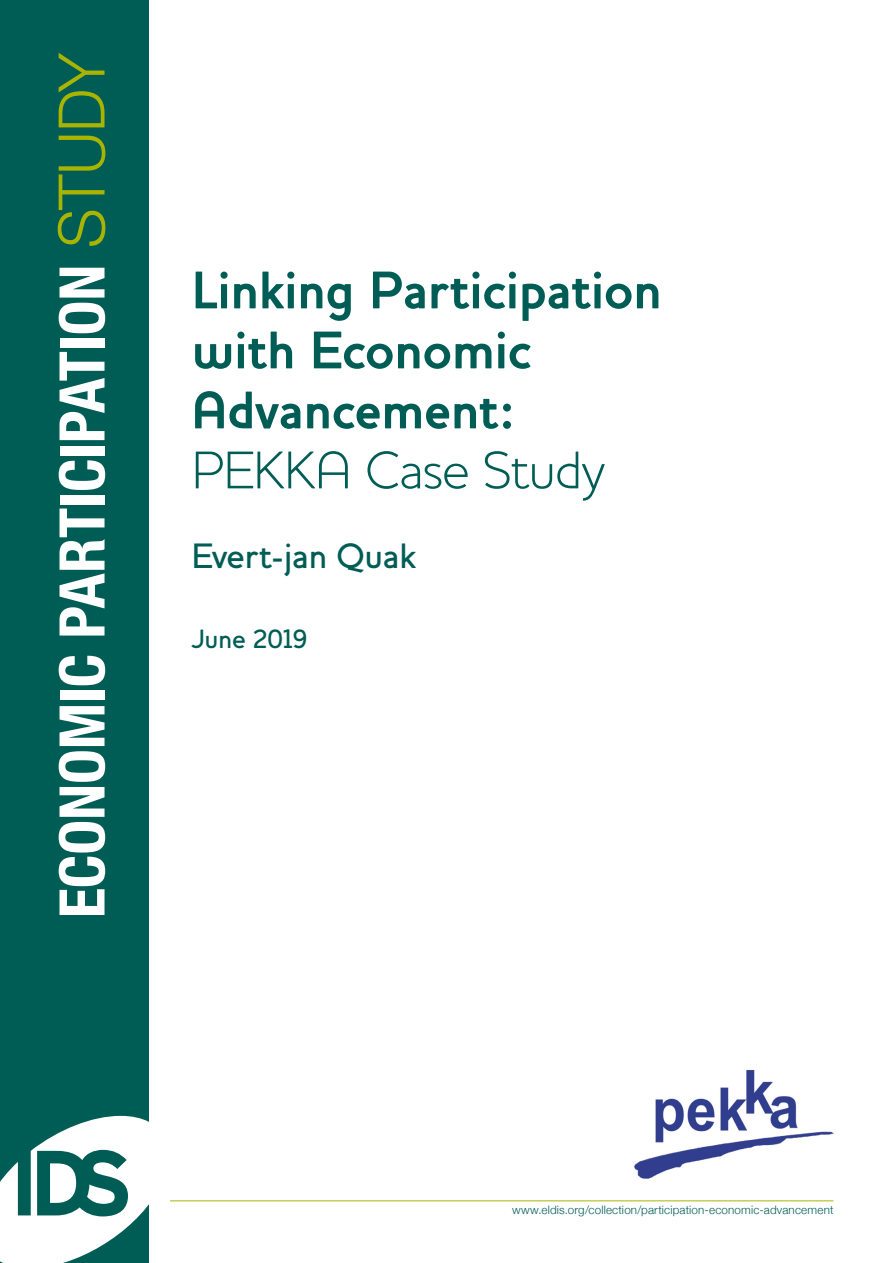
<style>
.page{position:relative;width:893px;height:1263px;background:#fff}
.page>*{position:absolute;margin:0;border:0;box-sizing:border-box;transform-origin:0 0}
.t1{font:700 condensed 63px "Helvetica Neue";letter-spacing:-.005em;color:#fff}
.t2{font:700 54px/60px "Houschka";letter-spacing:-.02em;color:#005d55}
.t3{font:300 54px "Houschka";letter-spacing:-.015em;color:#005d55}
.t4{font:500 36px "Houschka";letter-spacing:-.015em;color:#005d55}
.t5{font:500 27px "Houschka";letter-spacing:-.01em;color:#005d55}
.t6{font:300 11.7px "Helvetica Neue";letter-spacing:.015em;color:#005d55}
.s1{font-weight:300;font-stretch:normal;font-size:64.2px;color:#a8b400}
</style>
<div class="page">
<div style="left:0;top:0;width:149px;height:1263px;background:#005d55"></div>
<svg style="left:0;top:1116px;width:149px;height:147px"></svg>
<hr style="left:170px;top:1200px;width:663px;height:1px;background:#a8b400">
<img style="left:634px;top:1070px;width:200px;height:109px">
<h1 class="t1" style="left:30px;top:918px;width:867px;rotate:-90deg">ECONOMIC PARTICIPATION <span class="s1">STUDY</span></h1>
<h2 class="t2" style="left:191px;top:260px;width:472px">Linking Participation with Economic<br>Advancement:</h2>
<h2 class="t3" style="left:191px;top:438px;width:414px">PEKKA Case Study</h2>
<h3 class="t4" style="left:191px;top:535px;width:226px">Evert-jan Quak</h3>
<h3 class="t5" style="left:191px;top:623px;width:118px">June 2019</h3>
<p class="t6" style="left:512px;top:1200px;width:323px">www.eldis.org/collection/participation-economic-advancement</p>
</div>
